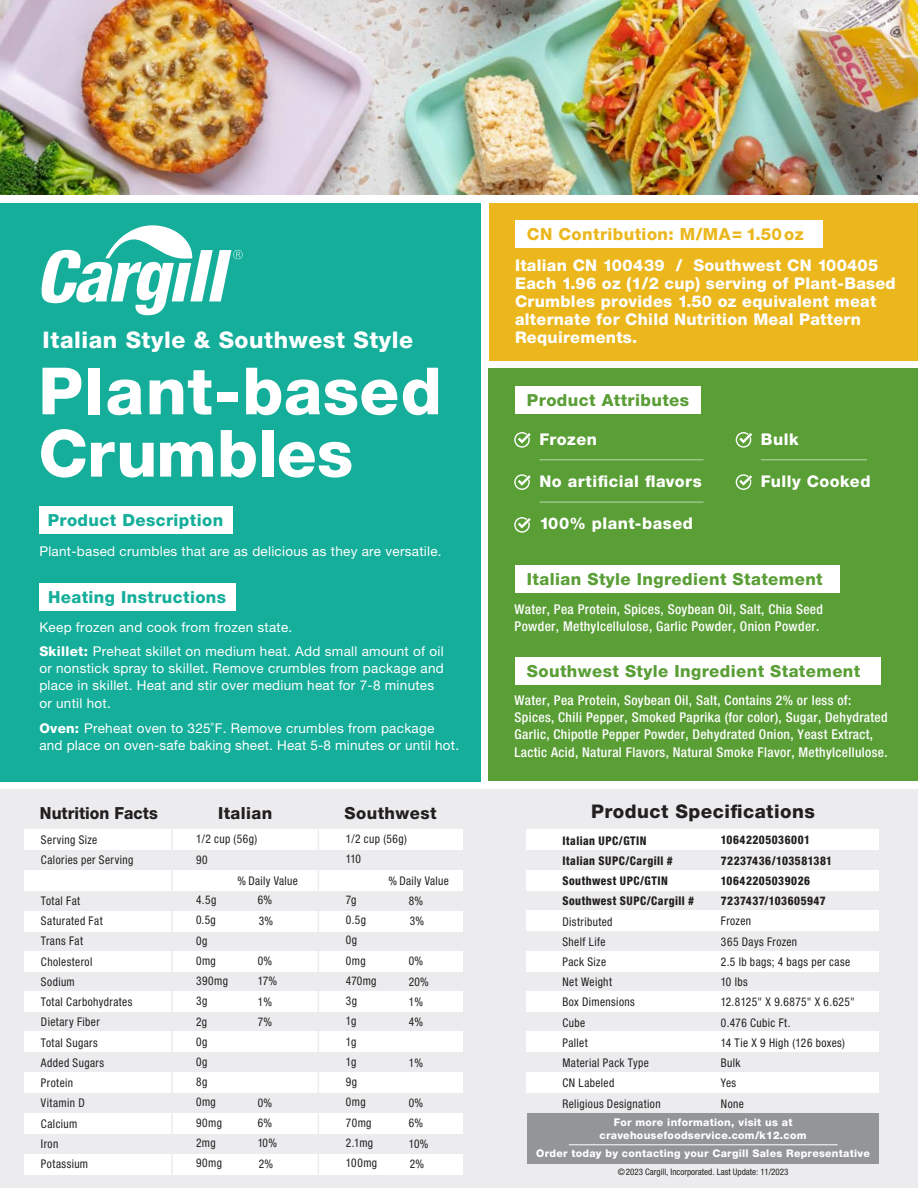
<style>
.page{position:relative;width:918px;height:1188px;background:#fff}
.page>*{position:absolute;margin:0;border:0;box-sizing:border-box;transform-origin:0 0}
.t1{font:800 65.25px/62.2px "Helvetica Neue LT Std";letter-spacing:.005em;color:#fff}
.t2{font:800 22.95px "Helvetica Neue LT Std";letter-spacing:.025em;color:#fff}
.t3{font:800 18.9px "Helvetica Neue LT Std";letter-spacing:.025em;color:#231f20}
.t4{font:800 16.65px "Helvetica Neue LT Std";letter-spacing:.025em;color:#5a9e36}
.t5{font:800 16.65px "Helvetica Neue LT Std";letter-spacing:.025em;color:#14ae9a}
.t6{font:800 16.65px "Helvetica Neue LT Std";letter-spacing:.025em;color:#ebb71d}
.t7{font:800 16.65px "Helvetica Neue LT Std";letter-spacing:.025em;color:#231f20}
.t8{font:800 16.65px "Helvetica Neue LT Std";color:#231f20;scale:.95 1}
.t9{font:800 16.2px/18px "Helvetica Neue LT Std";letter-spacing:.015em;color:#fff}
.t10{font:13.5px/17.2px "Helvetica Neue LT Std";letter-spacing:.02em;color:#fff}
.t11{font:500 condensed 13.5px/17.2px "Helvetica Neue LT Std";letter-spacing:.025em;color:#fff}
.t12{font:condensed 12px/20.2px "Helvetica Neue LT Std";letter-spacing:.035em;color:#231f20;scale:.95 1}
.t13{font:800 condensed 12px/20.2px "Helvetica Neue LT Std";letter-spacing:.045em;color:#231f20;scale:.95 1}
.t14{font:800 10.5px/13.2px "Helvetica Neue LT Std";letter-spacing:.025em;color:#fff;text-align:center}
.t15{font:condensed 9px "Helvetica Neue LT Std";color:#231f20}
.s1{font-weight:800}
</style>
<div class="page">
<div style="left:489px;top:203px;width:429px;height:157px;background:#ebb71d"></div>
<div style="left:489px;top:368px;width:429px;height:413px;background:#5a9e36"></div>
<div style="left:0;top:203px;width:481px;height:578px;background:#14ae9a"></div>
<div style="left:0;top:790px;width:918px;height:398px;background:#ececee"></div>
<div style="left:24px;top:829px;width:438px;height:21px;background:#fff"></div>
<div style="left:24px;top:870px;width:438px;height:21px;background:#fff"></div>
<div style="left:24px;top:911px;width:438px;height:21px;background:#fff"></div>
<div style="left:24px;top:951px;width:438px;height:21px;background:#fff"></div>
<div style="left:24px;top:991px;width:438px;height:21px;background:#fff"></div>
<div style="left:24px;top:1031px;width:438px;height:21px;background:#fff"></div>
<div style="left:24px;top:1072px;width:438px;height:21px;background:#fff"></div>
<div style="left:24px;top:1113px;width:438px;height:21px;background:#fff"></div>
<div style="left:24px;top:1154px;width:438px;height:21px;background:#fff"></div>
<img style="left:0;top:0;width:918px;height:195px">
<div style="left:527px;top:830px;width:352px;height:20px;background:#fff"></div>
<div style="left:527px;top:870px;width:352px;height:21px;background:#fff"></div>
<div style="left:527px;top:910px;width:352px;height:21px;background:#fff"></div>
<div style="left:527px;top:951px;width:352px;height:20px;background:#fff"></div>
<div style="left:527px;top:991px;width:352px;height:20px;background:#fff"></div>
<div style="left:527px;top:1032px;width:352px;height:20px;background:#fff"></div>
<div style="left:527px;top:1072px;width:352px;height:21px;background:#fff"></div>
<svg style="left:41px;top:225px;width:202px;height:90px"></svg>
<svg style="left:514px;top:432px;width:17px;height:16px"></svg>
<svg style="left:514px;top:474px;width:17px;height:16px"></svg>
<hr style="left:539px;top:459px;width:165px;height:1px;background:#fff">
<hr style="left:539px;top:502px;width:165px;height:1px;background:#fff">
<svg style="left:514px;top:517px;width:17px;height:16px"></svg>
<svg style="left:736px;top:432px;width:16px;height:16px"></svg>
<svg style="left:736px;top:474px;width:16px;height:16px"></svg>
<hr style="left:761px;top:459px;width:106px;height:1px;background:#fff">
<div style="left:40px;top:506px;width:193px;height:28px;background:#fff"></div>
<div style="left:40px;top:583px;width:196px;height:28px;background:#fff"></div>
<div style="left:515px;top:220px;width:307px;height:28px;background:#fff"></div>
<div style="left:515px;top:386px;width:186px;height:28px;background:#fff"></div>
<div style="left:515px;top:565px;width:325px;height:28px;background:#fff"></div>
<div style="left:515px;top:657px;width:366px;height:28px;background:#fff"></div>
<div style="left:528px;top:1113px;width:351px;height:50px;background:#939598"></div>
<hr style="left:318px;top:820px;width:1px;height:360px;background:#ececee">
<hr style="left:171px;top:820px;width:2px;height:360px;background:#ececee">
<hr style="left:569px;top:1145px;width:269px;height:1px;background:#fff">
<h2 class="t2" style="left:43px;top:327px;width:372px">Italian Style &amp; Southwest Style</h2>
<h1 class="t1" style="left:38px;top:360px;width:405px">Plant-based<br>Crumbles</h1>
<h3 class="t5" style="left:48px;top:511px;width:177px">Product Description</h3>
<p class="t10" style="left:39px;top:542px;width:404px">Plant-based crumbles that are as delicious as they are versatile.</p>
<h3 class="t5" style="left:48px;top:588px;width:180px">Heating Instructions</h3>
<p class="t10" style="left:39px;top:618px;width:255px">Keep frozen and cook from frozen state.</p>
<p class="t10" style="left:39px;top:642px;width:406px"><span class="s1">Skillet:</span> Preheat skillet on medium heat. Add small amount of oil or nonstick spray to skillet. Remove crumbles from package and place in skillet. Heat and stir over medium heat for 7-8 minutes or until hot.</p>
<p class="t10" style="left:39px;top:719px;width:421px"><span class="s1">Oven:</span> Preheat oven to 325˚F. Remove crumbles from package and place on oven-safe baking sheet. Heat 5-8 minutes or until hot.</p>
<h3 class="t8" style="left:40px;top:803px;width:125px">Nutrition Facts</h3>
<h3 class="t7" style="left:218px;top:803px;width:56px">Italian</h3>
<h3 class="t7" style="left:345px;top:803px;width:93px">Southwest</h3>
<p class="t12" style="left:41px;top:830px;width:99px">Serving Size<br>Calories per Serving</p>
<p class="t12" style="left:41px;top:890px;width:98px">Total Fat<br>Saturated Fat<br>Trans Fat<br>Cholesterol<br>Sodium<br>Total Carbohydrates<br>Dietary Fiber<br>Total Sugars<br>Added Sugars<br>Protein<br>Vitamin D<br>Calcium<br>Iron<br>Potassium</p>
<p class="t12" style="left:346px;top:829px;width:66px">1/2 cup (56g)<br>110</p>
<p class="t12" style="left:346px;top:889px;width:35px">7g<br>0.5g<br>0g<br>0mg<br>470mg<br>3g<br>1g<br>1g<br>1g<br>9g<br>0mg<br>70mg<br>2.1mg<br>100mg</p>
<p class="t12" style="left:196px;top:829px;width:66px">1/2 cup (56g)<br>90</p>
<p class="t12" style="left:196px;top:890px;width:35px">4.5g<br>0.5g<br>0g<br>0mg<br>390mg<br>3g<br>2g<br>0g<br>0g<br>8g<br>0mg<br>90mg<br>2mg<br>90mg</p>
<p class="t12" style="left:388px;top:870px;width:65px">% Daily Value</p>
<p class="t12" style="left:237px;top:870px;width:65px">% Daily Value</p>
<p class="t12" style="left:258px;top:890px;width:18px">6%<br>3%</p>
<p class="t12" style="left:258px;top:951px;width:22px">0%<br>17%<br>1%<br>7%</p>
<p class="t12" style="left:409px;top:890px;width:18px">8%<br>3%</p>
<p class="t12" style="left:409px;top:951px;width:23px">0%<br>20%<br>1%<br>4%</p>
<p class="t12" style="left:409px;top:1052px;width:17px">1%</p>
<p class="t12" style="left:409px;top:1093px;width:22px">0%<br>6%<br>10%<br>2%</p>
<p class="t12" style="left:258px;top:1092px;width:22px">0%<br>6%<br>10%<br>2%</p>
<h3 class="t6" style="left:527px;top:224px;width:278px">CN Contribution: M/MA= 1.50oz</h3>
<h3 class="t9" style="left:515px;top:257px;width:382px">Italian CN 100439 / Southwest CN 100405<br>Each 1.96 oz (1/2 cup) serving of Plant-Based Crumbles provides 1.50 oz equivalent meat alternate for Child Nutrition Meal Pattern Requirements.</h3>
<h3 class="t4" style="left:527px;top:390px;width:164px">Product Attributes</h3>
<h3 class="t9" style="left:539px;top:430px;width:59px">Frozen</h3>
<h3 class="t9" style="left:539px;top:472px;width:164px">No artificial flavors</h3>
<h3 class="t9" style="left:539px;top:514px;width:155px">100% plant-based</h3>
<h3 class="t9" style="left:761px;top:430px;width:39px">Bulk</h3>
<h3 class="t9" style="left:761px;top:472px;width:111px">Fully Cooked</h3>
<h3 class="t4" style="left:527px;top:569px;width:297px">Italian Style Ingredient Statement</h3>
<p class="t11" style="left:515px;top:600px;width:310px">Water, Pea Protein, Spices, Soybean Oil, Salt, Chia Seed<br>Powder, Methylcellulose, Garlic Powder, Onion Powder.</p>
<h3 class="t4" style="left:527px;top:661px;width:335px">Southwest Style Ingredient Statement</h3>
<p class="t11" style="left:515px;top:691px;width:375px">Water, Pea Protein, Soybean Oil, Salt, Contains 2% or less of:<br>Spices, Chili Pepper, Smoked Paprika (for color), Sugar, Dehydrated Garlic, Chipotle Pepper Powder, Dehydrated Onion, Yeast Extract, Lactic Acid, Natural Flavors, Natural Smoke Flavor, Methylcellulose.</p>
<h3 class="t3" style="left:591px;top:800px;width:225px">Product Specifications</h3>
<p class="t13" style="left:562px;top:830px;width:140px">Italian UPC/GTIN<br>Italian SUPC/Cargill #<br>Southwest UPC/GTIN<br>Southwest SUPC/Cargill #</p>
<p class="t12" style="left:562px;top:911px;width:105px">Distributed<br>Shelf Life<br>Pack Size<br>Net Weight<br>Box Dimensions<br>Cube<br>Pallet<br>Material Pack Type<br>CN Labeled<br>Religious Designation</p>
<p class="t13" style="left:721px;top:830px;width:119px">10642205036001<br>72237436/103581381<br>10642205039026<br>7237437/103605947</p>
<p class="t12" style="left:721px;top:911px;width:143px">Frozen<br>365 Days Frozen<br>2.5 lb bags; 4 bags per case<br>10 lbs<br>12.8125" X 9.6875" X 6.625"<br>0.476 Cubic Ft.<br>14 Tie X 9 High (126 boxes)<br>Bulk<br>Yes<br>None</p>
<p class="t14" style="left:600px;top:1115px;width:208px">For more information, visit us at cravehousefoodservice.com/k12.com</p>
<p class="t14" style="left:536px;top:1147px;width:335px">Order today by contacting your Cargill Sales Representative</p>
<p class="t15" style="left:618px;top:1167px;width:172px">©2023 Cargill, Incorporated. Last Update: 11/2023</p>
</div>
